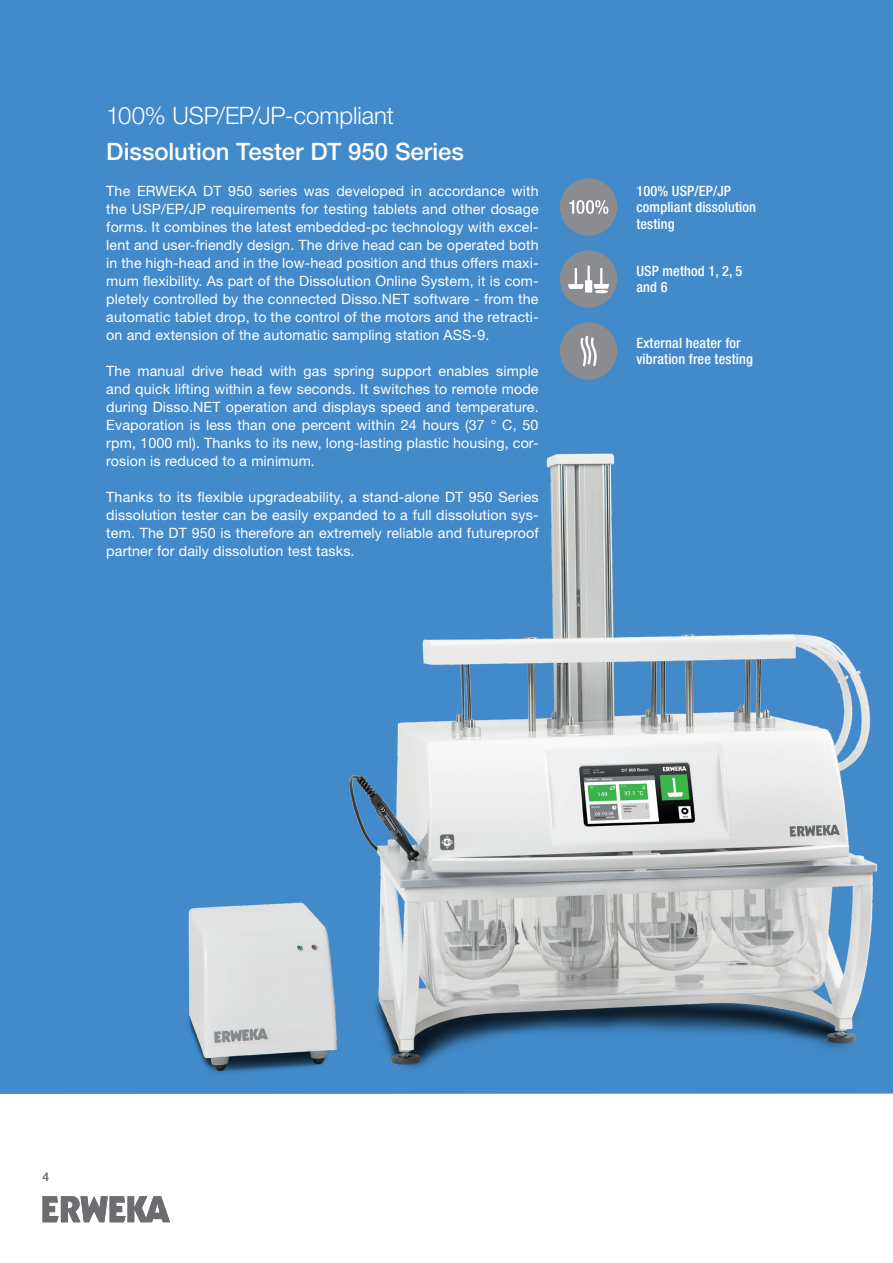
<style>
.page{position:relative;width:893px;height:1263px;background:#fff}
.page>*{position:absolute;margin:0;border:0;box-sizing:border-box;transform-origin:0 0}
.t1{font:500 24px "Helvetica Neue LT Std";color:#fff}
.t2{font:300 24px "Helvetica Neue LT Std";letter-spacing:-.005em;color:#fff}
.t3{font:14.25px/18px "Helvetica Neue LT Std";letter-spacing:.01em;color:#fff;text-align:justify}
.t4{font:500 condensed 14.25px/16.5px "Helvetica Neue LT Std";letter-spacing:.01em;color:#fff}
.t5{font:12px "Helvetica Neue LT Std";color:#6c6d70}
</style>
<div class="page">
<div style="left:0;top:0;width:893px;height:1093px;background:#428ac9"></div>
<svg style="left:43px;top:1196px;width:127px;height:26px"></svg>
<img style="left:158px;top:436px;width:735px;height:658px">
<div style="left:560px;top:178px;width:57px;height:58px;background:#8a8c8f;border-radius:50%"></div>
<svg style="left:569px;top:200px;width:39px;height:14px"></svg>
<div style="left:560px;top:250px;width:57px;height:58px;background:#8a8c8f;border-radius:50%"></div>
<svg style="left:568px;top:266px;width:41px;height:27px"></svg>
<div style="left:560px;top:322px;width:57px;height:58px;background:#8a8c8f;border-radius:50%"></div>
<svg style="left:580px;top:336px;width:17px;height:30px"></svg>
<h1 class="t2" style="left:106px;top:101px;width:289px">100% USP/EP/JP-compliant</h1>
<h1 class="t1" style="left:106px;top:137px;width:359px">Dissolution Tester DT 950 Series</h1>
<p class="t3" style="left:106px;top:182px;width:434px">The ERWEKA DT 950 series was developed in accordance with the USP/EP/JP requirements for testing tablets and other dosage forms. It combines the latest embedded-pc technology with excel&shy;lent and user-friendly design. The drive head can be operated both in the high-head and in the low-head position and thus offers maxi&shy;mum flexibility. As part of the Dissolution Online System, it is com&shy;pletely controlled by the connected Disso.NET software - from the automatic tablet drop, to the control of the motors and the retracti&shy;on and extension of the automatic sampling station ASS-9.</p>
<p class="t3" style="left:106px;top:362px;width:434px">The manual drive head with gas spring support enables simple and quick lifting within a few seconds. It switches to remote mode during Disso.NET operation and displays speed and temperature.<br>Evaporation is less than one percent within 24 hours (37 ° C, 50 rpm, 1000 ml). Thanks to its new, long-lasting plastic housing, cor&shy;rosion is reduced to a minimum.</p>
<p class="t3" style="left:106px;top:488px;width:434px">Thanks to its flexible upgradeability, a stand-alone DT 950 Series dissolution tester can be easily expanded to a full dissolution sys&shy;tem. The DT 950 is therefore an extremely reliable and futureproof partner for daily dissolution test tasks.</p>
<p class="t4" style="left:636px;top:182px;width:121px">100% USP/EP/JP compliant dissolution testing</p>
<p class="t4" style="left:636px;top:262px;width:107px">USP method 1, 2, 5 and 6</p>
<p class="t4" style="left:636px;top:334px;width:118px">External heater for vibration free testing</p>
<p class="t5" style="left:43px;top:1169px;width:8px">4</p>
</div>
